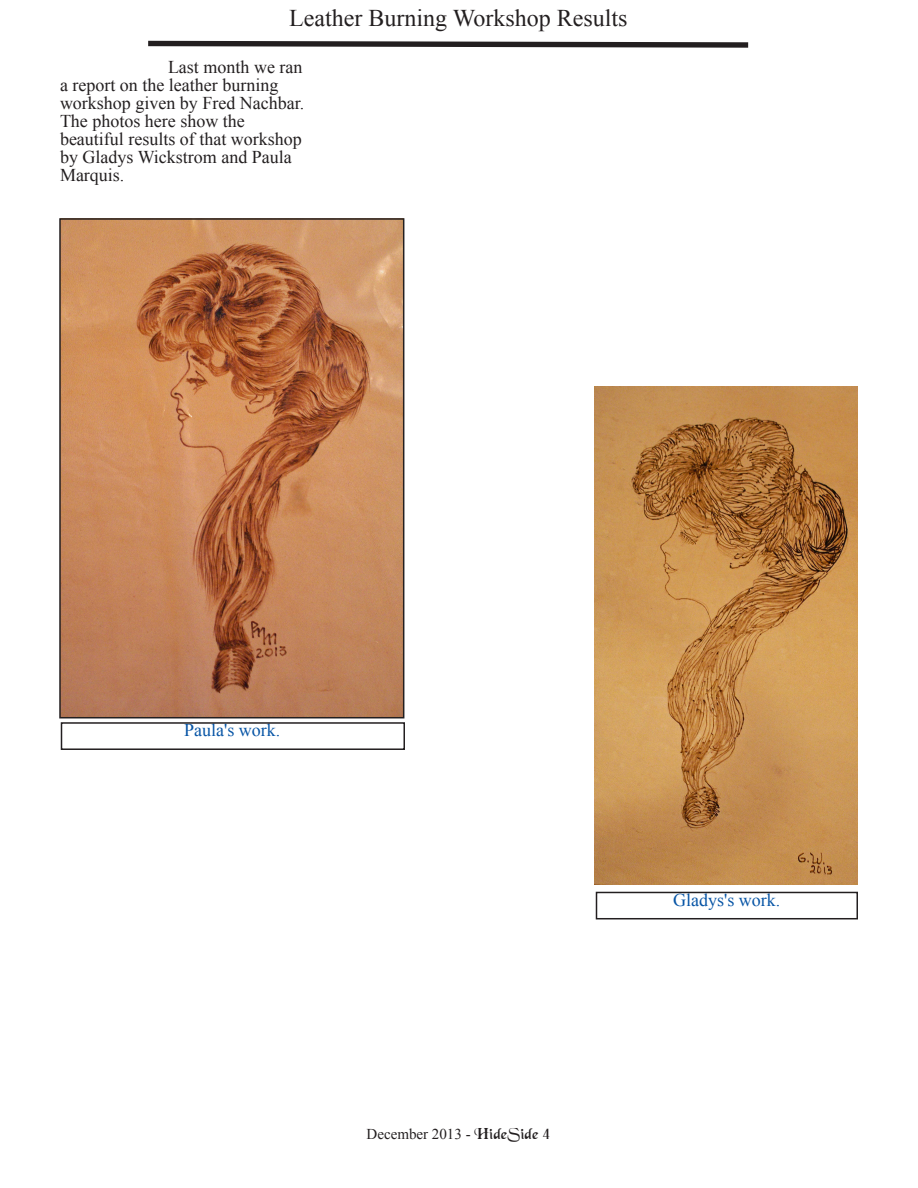
<style>
.page{position:relative;width:918px;height:1188px;background:#fff}
.page>*{position:absolute;margin:0;border:0;box-sizing:border-box;transform-origin:0 0}
.t1{font:24px "Times New Roman";color:#231f20}
.t2{font:18px/18px "Times New Roman";color:#231f20}
.t3{font:18px "Times New Roman";color:#0855a6}
.t4{font:15px "Times New Roman";color:#231f20}
.s1{font-family:"Black Chance Normal"}
</style>
<div class="page">
<svg style="left:148px;top:40px;width:601px;height:8px"></svg>
<img style="left:62px;top:221px;width:339px;height:494px">
<div style="left:59px;top:218px;width:345px;height:500px;border:2px solid #231f20"></div>
<div style="left:61px;top:722px;width:344px;height:28px;border:2px solid #231f20"></div>
<img style="left:594px;top:387px;width:264px;height:498px">
<div style="left:596px;top:892px;width:262px;height:27px;border:2px solid #231f20"></div>
<h1 class="t1" style="left:289px;top:8px;width:340px">Leather Burning Workshop Results</h1>
<p class="t2" style="left:60px;top:59px;width:246px;text-indent:108px">Last month we ran a report on the leather burning workshop given by Fred Nachbar.<br>The photos here show the beautiful results of that workshop by Gladys Wickstrom and Paula<br>Marquis.</p>
<p class="t3" style="left:184px;top:723px;width:98px">Paula's work.</p>
<p class="t4" style="left:367px;top:1128px;width:185px">December 2013 - <span class="s1">HideSide 4</span></p>
<p class="t3" style="left:673px;top:893px;width:109px">Gladys's work.</p>
</div>
